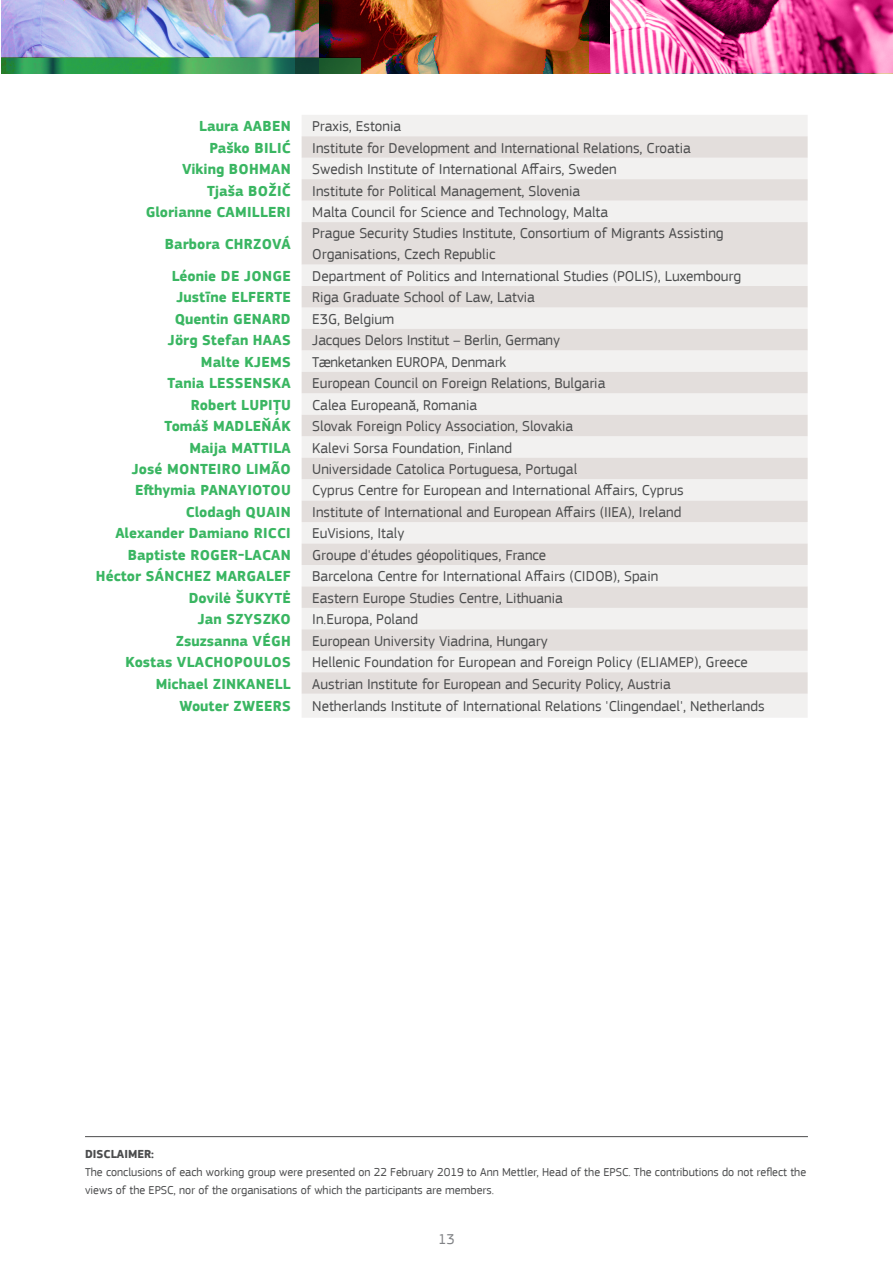
<style>
.page{position:relative;width:893px;height:1263px;background:#fff}
.page>*{position:absolute;margin:0;border:0;box-sizing:border-box;transform-origin:0 0}
.body{font:15px/21px "EC Square Sans Pro";color:#4b4c4d}
.body-2{font:700 15px "EC Square Sans Pro";letter-spacing:.01em;color:#3ab662}
.t1{font:15px "EC Square Sans Pro";color:#818386}
.body-3{font:12px/18px "EC Square Sans Pro";color:#4b4c4d}
.body-4{font:700 12px "EC Square Sans Pro";color:#4b4c4d}
</style>
<div class="page">
<hr style="left:0;top:0;width:1px;height:73px;background:#ed3896">
<img style="left:319px;top:0;width:270px;height:73px">
<img style="left:1px;top:0;width:318px;height:57px">
<svg style="left:1px;top:57px;width:359px;height:16px"></svg>
<svg style="left:589px;top:0;width:304px;height:73px"></svg>
<div style="left:302px;top:115px;width:505px;height:603px;background:#f2f1f0"></div>
<svg style="left:302px;top:136px;width:506px;height:558px;fill:#e3dedc"></svg>
<hr style="left:85px;top:1136px;width:723px;height:1px;background:#4b4c4d">
<p class="body-2" style="left:199px;top:117px;width:93px">Laura AABEN</p>
<p class="body" style="left:312px;top:116px;width:90px">Praxis, Estonia</p>
<p class="body-2" style="left:210px;top:139px;width:83px">Paško BILIĆ</p>
<p class="body" style="left:312px;top:137px;width:380px">Institute for Development and International Relations, Croatia</p>
<p class="body-2" style="left:182px;top:160px;width:110px">Viking BOHMAN</p>
<p class="body" style="left:312px;top:159px;width:306px">Swedish Institute of International Affairs, Sweden</p>
<p class="body-2" style="left:207px;top:182px;width:85px">Tjaša BOŽIČ</p>
<p class="body" style="left:312px;top:180px;width:269px">Institute for Political Management, Slovenia</p>
<p class="body-2" style="left:146px;top:203px;width:147px">Glorianne CAMILLERI</p>
<p class="body" style="left:312px;top:202px;width:297px">Malta Council for Science and Technology, Malta</p>
<p class="body-2" style="left:165px;top:235px;width:127px">Barbora CHRZOVÁ</p>
<p class="body" style="left:312px;top:223px;width:413px">Prague Security Studies Institute, Consortium of Migrants Assisting<br>Organisations, Czech Republic</p>
<p class="body-2" style="left:172px;top:267px;width:121px">Léonie DE JONGE</p>
<p class="body" style="left:312px;top:266px;width:430px">Department of Politics and International Studies (POLIS), Luxembourg</p>
<p class="body-2" style="left:177px;top:288px;width:116px">Justīne ELFERTE</p>
<p class="body" style="left:312px;top:287px;width:224px">Riga Graduate School of Law, Latvia</p>
<p class="body-2" style="left:175px;top:310px;width:118px">Quentin GENARD</p>
<p class="body" style="left:312px;top:308px;width:84px">E3G, Belgium</p>
<p class="body-2" style="left:168px;top:331px;width:124px">Jörg Stefan HAAS</p>
<p class="body" style="left:312px;top:330px;width:249px">Jacques Delors Institut – Berlin, Germany</p>
<p class="body-2" style="left:201px;top:353px;width:91px">Malte KJEMS</p>
<p class="body" style="left:312px;top:351px;width:196px">Tænketanken EUROPA, Denmark</p>
<p class="body-2" style="left:168px;top:374px;width:125px">Tania LESSENSKA</p>
<p class="body" style="left:312px;top:373px;width:295px">European Council on Foreign Relations, Bulgaria</p>
<p class="body-2" style="left:191px;top:396px;width:101px">Robert LUPIȚU</p>
<p class="body" style="left:312px;top:394px;width:166px">Calea Europeană, Romania</p>
<p class="body-2" style="left:164px;top:417px;width:128px">Tomáš MADLEŇÁK</p>
<p class="body" style="left:312px;top:416px;width:262px">Slovak Foreign Policy Association, Slovakia</p>
<p class="body-2" style="left:189px;top:439px;width:103px">Maija MATTILA</p>
<p class="body" style="left:312px;top:437px;width:201px">Kalevi Sorsa Foundation, Finland</p>
<p class="body-2" style="left:132px;top:460px;width:160px">José MONTEIRO LIMÃO</p>
<p class="body" style="left:312px;top:459px;width:266px">Universidade Catolica Portuguesa, Portugal</p>
<p class="body-2" style="left:135px;top:481px;width:157px">Efthymia PANAYIOTOU</p>
<p class="body" style="left:312px;top:480px;width:373px">Cyprus Centre for European and International Affairs, Cyprus</p>
<p class="body-2" style="left:186px;top:503px;width:107px">Clodagh QUAIN</p>
<p class="body" style="left:312px;top:502px;width:371px">Institute of International and European Affairs (IIEA), Ireland</p>
<p class="body-2" style="left:115px;top:524px;width:177px">Alexander Damiano RICCI</p>
<p class="body" style="left:312px;top:523px;width:94px">EuVisions, Italy</p>
<p class="body-2" style="left:128px;top:546px;width:164px">Baptiste ROGER-LACAN</p>
<p class="body" style="left:312px;top:544px;width:236px">Groupe d'études géopolitiques, France</p>
<p class="body-2" style="left:96px;top:567px;width:196px">Héctor SÁNCHEZ MARGALEF</p>
<p class="body" style="left:312px;top:566px;width:347px">Barcelona Centre for International Affairs (CIDOB), Spain</p>
<p class="body-2" style="left:189px;top:589px;width:104px">Dovilė ŠUKYTĖ</p>
<p class="body" style="left:312px;top:587px;width:252px">Eastern Europe Studies Centre, Lithuania</p>
<p class="body-2" style="left:198px;top:610px;width:95px">Jan SZYSZKO</p>
<p class="body" style="left:312px;top:609px;width:107px">In.Europa, Poland</p>
<p class="body-2" style="left:176px;top:632px;width:116px">Zsuzsanna VÉGH</p>
<p class="body" style="left:312px;top:630px;width:237px">European University Viadrina, Hungary</p>
<p class="body-2" style="left:125px;top:653px;width:167px">Kostas VLACHOPOULOS</p>
<p class="body" style="left:312px;top:652px;width:437px">Hellenic Foundation for European and Foreign Policy (ELIAMEP), Greece</p>
<p class="body-2" style="left:156px;top:675px;width:137px">Michael ZINKANELL</p>
<p class="body" style="left:312px;top:673px;width:360px">Austrian Institute for European and Security Policy, Austria</p>
<p class="body-2" style="left:179px;top:697px;width:113px">Wouter ZWEERS</p>
<p class="body" style="left:312px;top:696px;width:454px">Netherlands Institute of International Relations 'Clingendael', Netherlands</p>
<p class="body-4" style="left:85px;top:1147px;width:71px">DISCLAIMER:</p>
<p class="body-3" style="left:85px;top:1163px;width:723px">The conclusions of each working group were presented on 22 February 2019 to Ann Mettler, Head of the EPSC. The contributions do not reflect the views of the EPSC, nor of the organisations of which the participants are members.</p>
<p class="t1" style="left:438px;top:1230px;width:18px">13</p>
</div>
